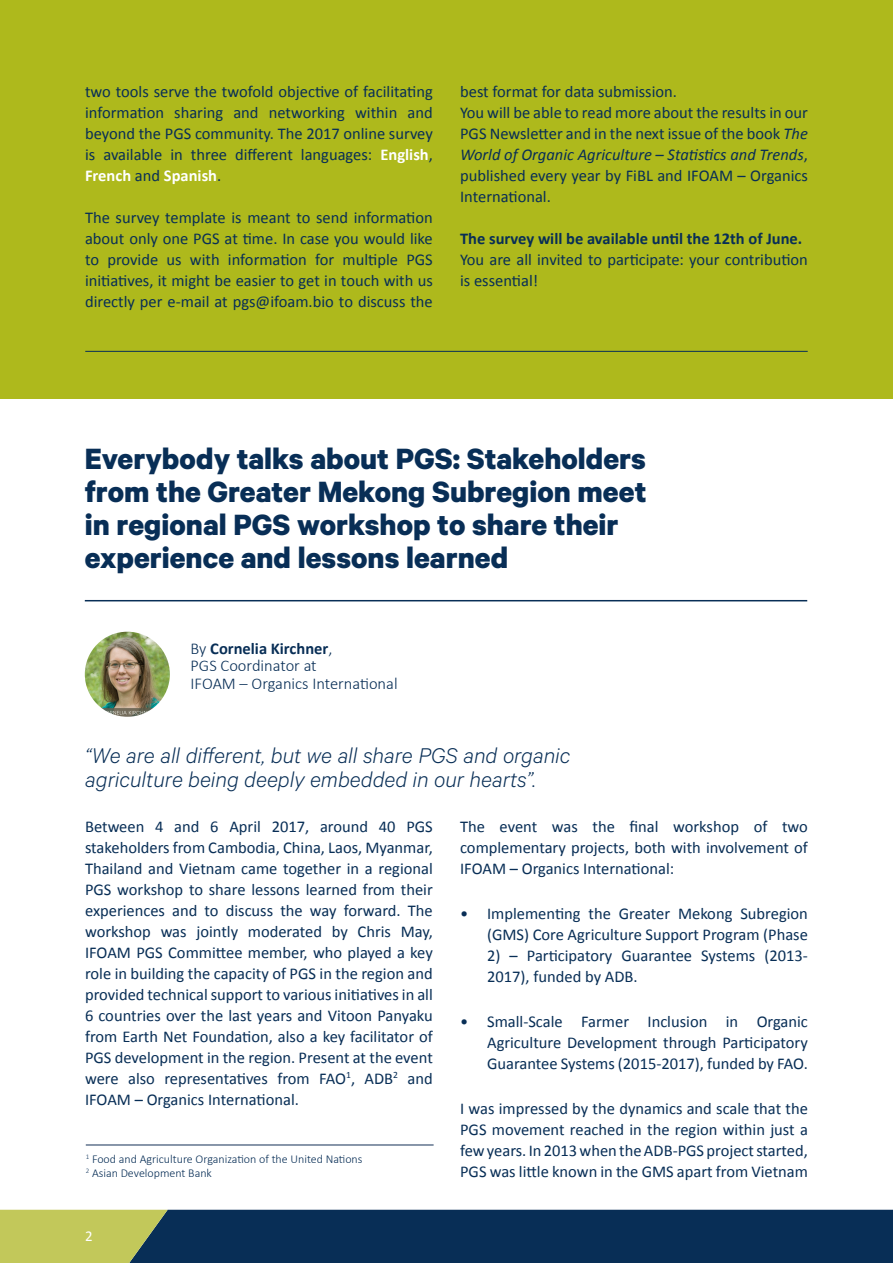
<style>
.page{position:relative;width:893px;height:1263px;background:#fff}
.page>*{position:absolute;margin:0;border:0;box-sizing:border-box;transform-origin:0 0}
.Article_Headlines_Ti{font:700 33px/33px "Calibre";color:#082e56}
.body_text_-_blue{font:italic 300 24px/24px "Calibre";color:#082e56}
.body_text_-_blue-2{font:16.5px/21px "Calibri";color:#082e56;text-align:justify}
.body_text_-_blue-3{font:700 16.5px "Calibri";color:#082e56}
.Author_-_Blue{font:300 16.5px "Calibri";color:#082e56}
.Author_-_Blue-2{font:700 16.5px "Calibri";color:#082e56}
.t1{font:15px "Calibri";color:#fff}
.body_text_-_blue-4{font:300 12px "Calibri";color:#082e56}
.s1{font-weight:700;color:#fff}
.s2{font-style:italic}
.s3{font-weight:300}
</style>
<div class="page">
<svg style="left:0;top:1210px;width:893px;height:53px;background:#264756"></svg>
<div style="left:0;top:0;width:893px;height:398px;background:#aeb91c"></div>
<hr style="left:85px;top:351px;width:723px;height:1px;background:#082e56">
<hr style="left:85px;top:600px;width:722px;height:1px;background:#082e56">
<hr style="left:86px;top:1145px;width:348px;height:1px;background:#132f55">
<img style="left:85px;top:632px;width:85px;height:85px;border-radius:43px">
<p class="body_text_-_blue-2" style="left:85px;top:81px;width:349px">two tools serve the twofold objective of facilitating information sharing and networking within and beyond the PGS community. The 2017 online survey is available in three different languages: <span class="s1">English</span>, <span class="s1">French</span> and <span class="s1">Spanish</span>.</p>
<p class="body_text_-_blue-2" style="left:85px;top:207px;width:349px">The survey template is meant to send information about only one PGS at time. In case you would like to provide us with information for multiple PGS initiatives, it might be easier to get in touch with us directly per e-mail at pgs@ifoam.bio to discuss the</p>
<p class="body_text_-_blue-2" style="left:460px;top:81px;width:218px">best format for data submission.</p>
<p class="body_text_-_blue-2" style="left:460px;top:102px;width:349px">You will be able to read more about the results in our PGS Newsletter and in the next issue of the book <span class="s2">The World of Organic Agriculture – Statistics and Trends</span>, published every year by FiBL and IFOAM – Organics International.</p>
<p class="body_text_-_blue-3" style="left:460px;top:228px;width:344px">The survey will be available until the 12th of June.</p>
<p class="body_text_-_blue-2" style="left:460px;top:249px;width:349px">You are all invited to participate: your contribution is essential!</p>
<p class="Article_Headlines_Ti" style="left:85px;top:441px;width:563px">Everybody talks about PGS: Stakeholders from the Greater Mekong Subregion meet in regional PGS workshop to share their experience and lessons learned</p>
<p class="Author_-_Blue-2" style="left:191px;top:637px;width:143px"><span class="s3">By</span> Cornelia Kirchner<span class="s3">,</span></p>
<p class="Author_-_Blue" style="left:191px;top:655px;width:128px">PGS Coordinator at</p>
<p class="Author_-_Blue" style="left:191px;top:673px;width:209px">IFOAM – Organics International</p>
<p class="body_text_-_blue" style="left:85px;top:743px;width:487px">“We are all different, but we all share PGS and organic agriculture being deeply embedded in our hearts”.</p>
<p class="body_text_-_blue-2" style="left:85px;top:816px;width:349px">Between 4 and 6 April 2017, around 40 PGS stakeholders from Cambodia, China, Laos, Myanmar, Thailand and Vietnam came together in a regional PGS workshop to share lessons learned from their experiences and to discuss the way forward. The workshop was jointly moderated by Chris May, IFOAM PGS Committee member, who played a key role in building the capacity of PGS in the region and provided technical support to various initiatives in all 6 countries over the last years and Vitoon Panyaku from Earth Net Foundation, also a key facilitator of PGS development in the region. Present at the event were also representatives from FAO<sup>1</sup>, ADB<sup>2</sup> and IFOAM – Organics International.</p>
<p class="body_text_-_blue-4" style="left:86px;top:1151px;width:278px"><sup>1</sup> Food and Agriculture Organization of the United Nations</p>
<p class="body_text_-_blue-4" style="left:86px;top:1165px;width:128px"><sup>2</sup> Asian Development Bank</p>
<p class="t1" style="left:85px;top:1227px;width:9px">2</p>
<p class="body_text_-_blue-2" style="left:460px;top:816px;width:349px">The event was the final workshop of two complementary projects, both with involvement of IFOAM – Organics International:</p>
<p class="body_text_-_blue-2" style="left:460px;top:903px;width:349px;text-align:right">• Implementing the Greater Mekong Subregion (GMS) Core Agriculture Support Program (Phase</p>
<p class="body_text_-_blue-2" style="left:487px;top:945px;width:322px">2) – Participatory Guarantee Systems (2013-<br>2017), funded by ADB.</p>
<p class="body_text_-_blue-2" style="left:487px;top:1011px;width:322px;text-indent:-27px">• Small-Scale Farmer Inclusion in Organic Agriculture Development through Participatory Guarantee Systems (2015-2017), funded by FAO.</p>
<p class="body_text_-_blue-2" style="left:460px;top:1098px;width:349px">I was impressed by the dynamics and scale that the PGS movement reached in the region within just a few years. In 2013 when the ADB-PGS project started, PGS was little known in the GMS apart from Vietnam</p>
</div>
